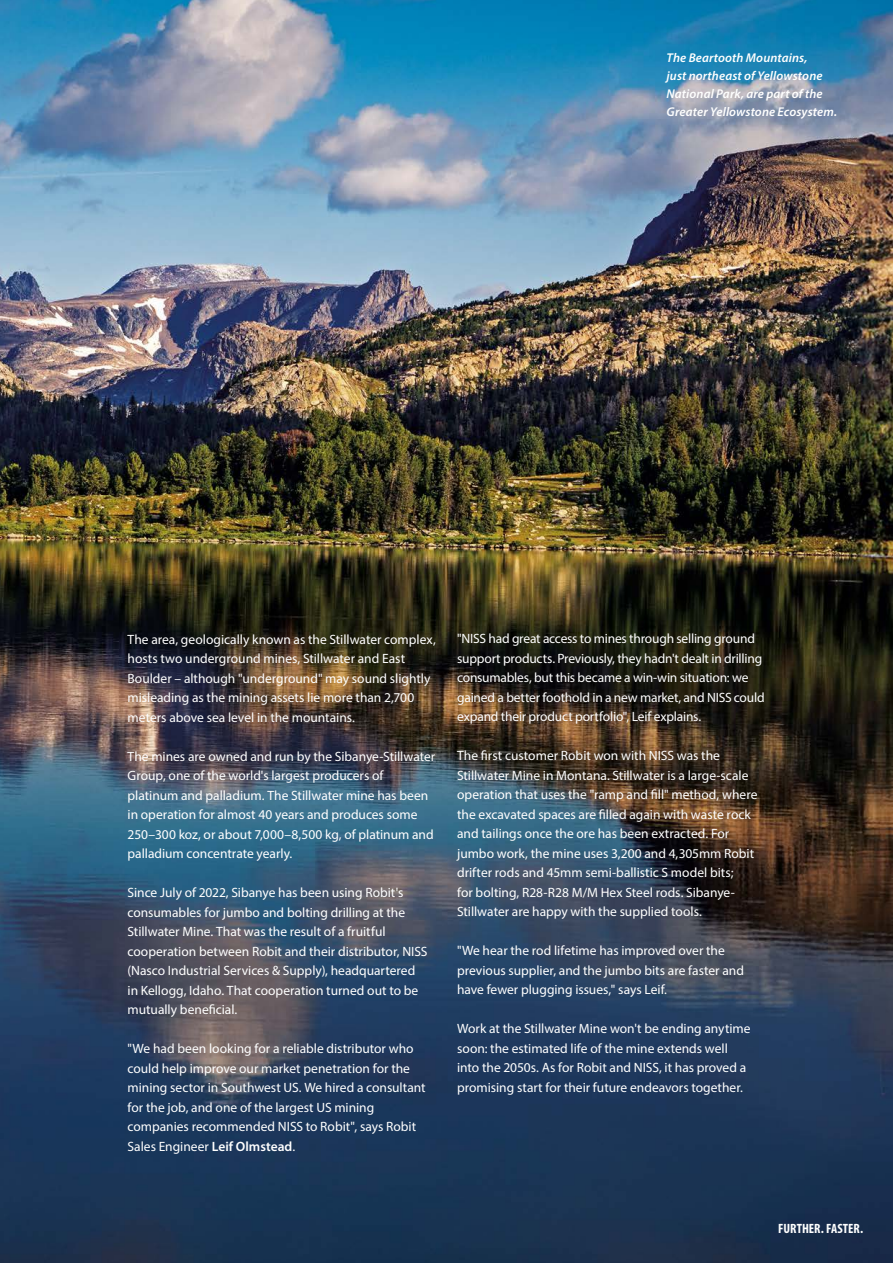
<style>
.page{position:relative;width:893px;height:1263px;background:#fff}
.page>*{position:absolute;margin:0;border:0;box-sizing:border-box;transform-origin:0 0}
.t1{font:13.5px/19.5px "Myriad Pro";letter-spacing:-.005em;color:#fff}
.t2{font:700 condensed 13.5px "Myriad Pro";color:#fff}
.t3{font:italic 600 12.75px/18px "Myriad Pro";letter-spacing:.01em;color:#fff}
.s1{font-weight:600}
</style>
<div class="page">
<img style="left:0;top:0;width:893px;height:1263px">
<p class="t3" style="left:666px;top:49px;width:172px">The Beartooth Mountains,<br>just northeast of Yellowstone<br>National Park, are part of the<br>Greater Yellowstone Ecosystem.</p>
<p class="t1" style="left:128px;top:629px;width:310px">The area, geologically known as the Stillwater complex, hosts two underground mines, Stillwater and East Boulder – although "underground" may sound slightly misleading as the mining assets lie more than 2,700 meters above sea level in the mountains.</p>
<p class="t1" style="left:128px;top:746px;width:309px">The mines are owned and run by the Sibanye-Stillwater Group, one of the world's largest producers of platinum and palladium. The Stillwater mine has been in operation for almost 40 years and produces some 250–300 koz, or about 7,000–8,500 kg, of platinum and palladium concentrate yearly.</p>
<p class="t1" style="left:128px;top:882px;width:301px">Since July of 2022, Sibanye has been using Robit's consumables for jumbo and bolting drilling at the Stillwater Mine. That was the result of a fruitful cooperation between Robit and their distributor, NISS (Nasco Industrial Services &amp; Supply), headquartered in Kellogg, Idaho. That cooperation turned out to be mutually beneficial.</p>
<p class="t1" style="left:128px;top:1038px;width:300px">"We had been looking for a reliable distributor who could help improve our market penetration for the mining sector in Southwest US. We hired a consultant for the job, and one of the largest US mining companies recommended NISS to Robit", says Robit Sales Engineer <span class="s1">Leif Olmstead</span>.</p>
<p class="t1" style="left:457px;top:629px;width:309px">"NISS had great access to mines through selling ground support products. Previously, they hadn't dealt in drilling consumables, but this became a win-win situation: we gained a better foothold in a new market, and NISS could expand their product portfolio", Leif explains.</p>
<p class="t1" style="left:457px;top:746px;width:302px">The first customer Robit won with NISS was the Stillwater Mine in Montana. Stillwater is a large-scale operation that uses the "ramp and fill" method, where the excavated spaces are filled again with waste rock and tailings once the ore has been extracted. For jumbo work, the mine uses 3,200 and 4,305mm Robit drifter rods and 45mm semi-ballistic S model bits;<br>for bolting, R28-R28 M/M Hex Steel rods. Sibanye-Stillwater are happy with the supplied tools.</p>
<p class="t1" style="left:457px;top:941px;width:288px">"We hear the rod lifetime has improved over the previous supplier, and the jumbo bits are faster and have fewer plugging issues," says Leif.</p>
<p class="t1" style="left:457px;top:1019px;width:295px">Work at the Stillwater Mine won't be ending anytime soon: the estimated life of the mine extends well into the 2050s. As for Robit and NISS, it has proved a promising start for their future endeavors together.</p>
<p class="t2" style="left:778px;top:1220px;width:86px">FURTHER. FASTER.</p>
</div>
